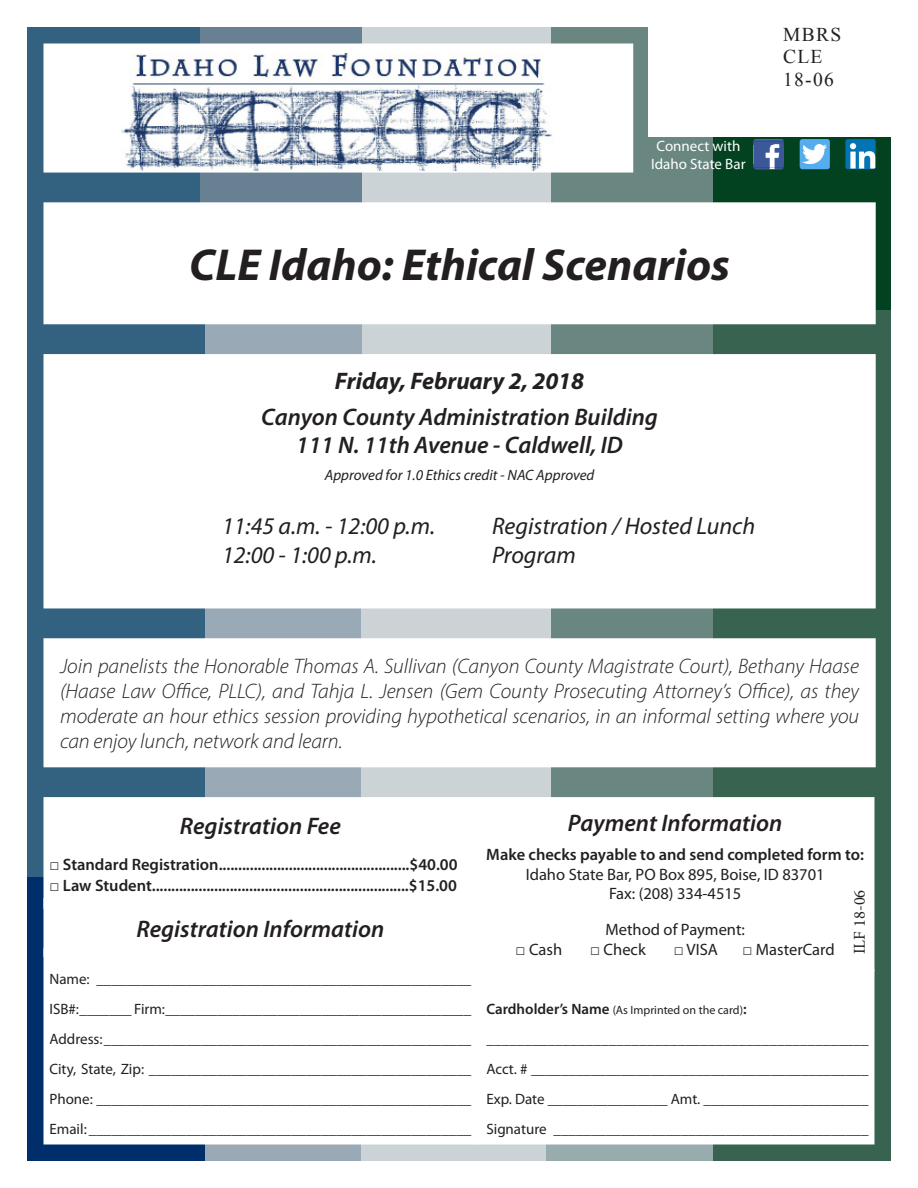
<style>
.page{position:relative;width:918px;height:1188px;background:#fff}
.page>*{position:absolute;margin:0;border:0;box-sizing:border-box;transform-origin:0 0}
.t1{font:italic 700 45px "Myriad Pro";color:#231f20}
.Price_box{font:italic 600 24px "Myriad Pro";color:#231f20}
.t2{font:italic 24px "Myriad Pro";color:#231f20}
.t3{font:italic 700 24px "Myriad Pro";color:#231f20}
.t4{font:italic 300 21px/25.2px "Myriad Pro";color:#231f20;text-align:justify}
.t5{font:19.5px "Times New Roman";letter-spacing:.07em;color:#231f20}
.Price_box-2{font:600 16.5px "Myriad Pro";color:#231f20}
.Paragraph_Style_1{font:16.5px "Myriad Pro";color:#231f20}
.Paragraph_Style_1-2{font:600 16.5px "Myriad Pro";color:#231f20}
.t6{font:16.5px "Minion Pro";color:#231f20}
.t7{font:15px "Myriad Pro";color:#231f20}
.t8{font:italic 15px "Myriad Pro";color:#231f20}
.t9{font:15px/18px "Myriad Pro";color:#fff;text-align:center}
.t10{font:12px "Myriad Pro";color:#231f20}
.s1{font-family:"Arial";font-weight:700}
.s2{font-family:"Arial"}
.s3{font-weight:600;font-size:15px}
</style>
<div class="page">
<div style="left:362px;top:27px;width:189px;height:565px;background:#ccd3d7"></div>
<div style="left:28px;top:27px;width:177px;height:851px;background:#336281"></div>
<div style="left:201px;top:27px;width:161px;height:283px;background:#678193"></div>
<div style="left:551px;top:27px;width:166px;height:851px;background:#698680"></div>
<div style="left:713px;top:27px;width:177px;height:283px;background:#034220"></div>
<div style="left:28px;top:878px;width:177px;height:283px;background:#002e6b"></div>
<div style="left:205px;top:310px;width:157px;height:851px;background:#99a9b6"></div>
<div style="left:362px;top:568px;width:189px;height:593px;background:#ccd3d7"></div>
<div style="left:546px;top:878px;width:171px;height:283px;background:#98abad"></div>
<div style="left:713px;top:310px;width:177px;height:851px;background:#386350"></div>
<div style="left:44px;top:203px;width:831px;height:121px;background:#fff"></div>
<div style="left:44px;top:202px;width:832px;height:122px;border:2px solid #fff"></div>
<div style="left:44px;top:355px;width:831px;height:253px;background:#fff"></div>
<div style="left:44px;top:354px;width:832px;height:254px;border:2px solid #fff"></div>
<div style="left:44px;top:639px;width:831px;height:128px;background:#fff"></div>
<div style="left:44px;top:638px;width:832px;height:129px;border:2px solid #fff"></div>
<div style="left:648px;top:0;width:270px;height:137px;background:#fff"></div>
<img style="left:754px;top:139px;width:30px;height:30px">
<div style="left:800px;top:139px;width:30px;height:30px;background:#55acee;border-radius:3px"></div>
<img style="left:803px;top:144px;width:24px;height:20px">
<img style="left:846px;top:139px;width:30px;height:30px">
<div style="left:44px;top:949px;width:433px;height:195px;background:#fff"></div>
<div style="left:477px;top:798px;width:397px;height:173px;background:#fff"></div>
<div style="left:476px;top:797px;width:398px;height:174px;border:2px solid #fff"></div>
<div style="left:477px;top:971px;width:397px;height:173px;background:#fff"></div>
<div style="left:44px;top:798px;width:433px;height:110px;background:#fff"></div>
<div style="left:44px;top:797px;width:433px;height:112px;border:2px solid #fff"></div>
<div style="left:44px;top:899px;width:433px;height:57px;background:#fff"></div>
<div style="left:44px;top:44px;width:589px;height:128px;background:#fff"></div>
<img style="left:121px;top:53px;width:431px;height:117px">
<div style="left:44px;top:44px;width:589px;height:129px;border:2px solid #fff"></div>
<p class="t9" style="left:651px;top:137px;width:96px">Connect with<br>Idaho State Bar</p>
<p class="t1" style="left:189px;top:236px;width:542px">CLE Idaho: Ethical Scenarios</p>
<p class="t5" style="left:783px;top:21px;width:60px">MBRS</p>
<p class="t5" style="left:783px;top:43px;width:41px">CLE</p>
<p class="t5" style="left:783px;top:66px;width:52px">18-06</p>
<p class="t3" style="left:335px;top:365px;width:251px">Friday, February 2, 2018</p>
<p class="Price_box" style="left:261px;top:401px;width:398px">Canyon County Administration Building</p>
<p class="Price_box" style="left:296px;top:430px;width:328px">111 N. 11th Avenue - Caldwell, ID</p>
<p class="t8" style="left:325px;top:466px;width:271px">Approved for 1.0 Ethics credit - NAC Approved</p>
<p class="t2" style="left:222px;top:512px;width:215px">11:45 a.m. - 12:00 p.m.</p>
<p class="t2" style="left:492px;top:512px;width:265px">Registration / Hosted Lunch</p>
<p class="t2" style="left:222px;top:540px;width:156px">12:00 - 1:00 p.m.</p>
<p class="t2" style="left:492px;top:540px;width:85px">Program</p>
<p class="t4" style="left:60px;top:653px;width:801px">Join panelists the Honorable Thomas A. Sullivan (Canyon County Magistrate Court), Bethany Haase (Haase Law Office, PLLC), and Tahja L. Jensen (Gem County Prosecuting Attorney’s Office), as they moderate an hour ethics session providing hypothetical scenarios, in an informal setting where you can enjoy lunch, network and learn.</p>
<p class="Price_box" style="left:180px;top:810px;width:162px">Registration Fee</p>
<p class="Price_box-2" style="left:50px;top:854px;width:410px"><span class="s1">□</span> Standard Registration.................................................$40.00</p>
<p class="Price_box-2" style="left:50px;top:875px;width:409px"><span class="s1">□</span> Law Student..................................................................$15.00</p>
<p class="Price_box" style="left:137px;top:913px;width:249px">Registration Information</p>
<p class="t7" style="left:50px;top:970px;width:423px">Name: __________________________________________________</p>
<p class="t7" style="left:50px;top:1000px;width:423px">ISB#: _______ Firm: _________________________________________</p>
<p class="t7" style="left:50px;top:1030px;width:423px">Address: _________________________________________________</p>
<p class="t7" style="left:50px;top:1060px;width:423px">City, State, Zip: ___________________________________________</p>
<p class="t7" style="left:50px;top:1090px;width:423px">Phone: __________________________________________________</p>
<p class="t7" style="left:50px;top:1120px;width:423px">Email: ___________________________________________________</p>
<p class="Price_box" style="left:568px;top:808px;width:216px">Payment Information</p>
<p class="Paragraph_Style_1-2" style="left:486px;top:844px;width:379px">Make checks payable to and send completed form to:</p>
<p class="Paragraph_Style_1" style="left:526px;top:864px;width:300px">Idaho State Bar, PO Box 895, Boise, ID 83701</p>
<p class="Paragraph_Style_1" style="left:609px;top:884px;width:134px">Fax: (208) 334-4515</p>
<p class="Paragraph_Style_1" style="left:606px;top:920px;width:141px">Method of Payment:</p>
<p class="Paragraph_Style_1" style="left:516px;top:939px;width:48px"><span class="s2">□</span> Cash</p>
<p class="Paragraph_Style_1" style="left:590px;top:939px;width:57px"><span class="s2">□</span> Check</p>
<p class="Paragraph_Style_1" style="left:674px;top:939px;width:46px"><span class="s2">□</span> VISA</p>
<p class="Paragraph_Style_1" style="left:743px;top:939px;width:94px"><span class="s2">□</span> MasterCard</p>
<p class="t6" style="left:848px;top:954px;width:66px;rotate:-90deg">ILF 18-06</p>
<p class="t10" style="left:486px;top:1003px;width:262px"><span class="s3">Cardholder’s Name</span> (As Imprinted on the card)<span class="s3">:</span></p>
<p class="t7" style="left:486px;top:1030px;width:384px">__________________________________________________</p>
<p class="t7" style="left:486px;top:1060px;width:384px">Acct. # _____________________________________________</p>
<p class="t7" style="left:486px;top:1090px;width:384px">Exp. Date ________________ Amt. ______________________</p>
<p class="t7" style="left:486px;top:1120px;width:384px">Signature __________________________________________</p>
</div>
